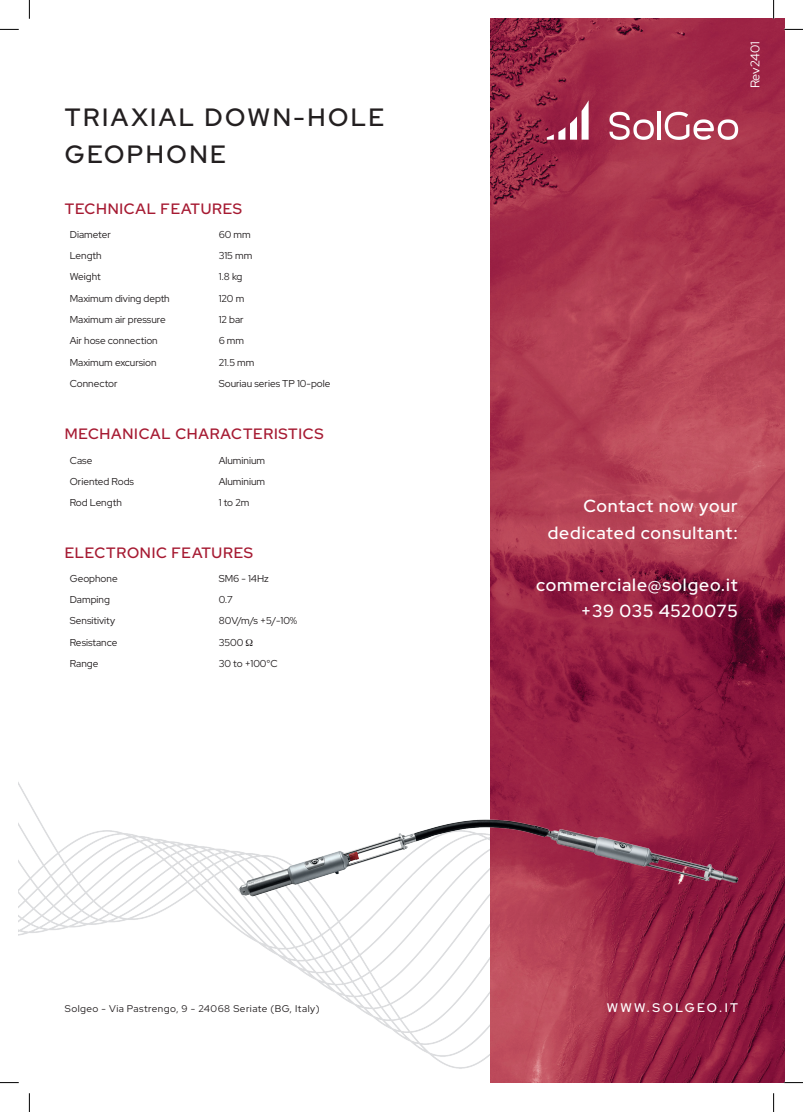
<style>
.page{position:relative;width:803px;height:1112px;background:#fff}
.page>*{position:absolute;margin:0;border:0;box-sizing:border-box;transform-origin:0 0}
.t1{font:500 25px "Red Hat Display";letter-spacing:.1em;color:#231f20}
.t2{font:500 17.5px "Red Hat Display";letter-spacing:.05em;color:#fff}
.t3{font:500 15px "Red Hat Display";letter-spacing:.05em;color:#a61a32}
.t4{font:500 12.5px "Red Hat Display";letter-spacing:.195em;color:#fff}
.t5{font:12.5px "Red Hat Display";letter-spacing:-.015em;color:#fff}
.t6{font:10px "Red Hat Display";color:#231f20}
.t7{font:9.75px "Red Hat Display";letter-spacing:.045em;color:#231f20}
</style>
<div class="page">
<img style="left:19px;top:783px;width:765px;height:300px">
<img style="left:490px;top:19px;width:294px;height:1063px">
<svg style="left:665px;top:112px;width:73px;height:28px"></svg>
<hr style="left:657px;top:111px;width:4px;height:29px;background:#fff">
<svg style="left:609px;top:112px;width:45px;height:28px"></svg>
<svg style="left:547px;top:100px;width:42px;height:40px"></svg>
<img style="left:194px;top:797px;width:590px;height:154px">
<svg style="left:0;top:29px;width:19px;height:1px"></svg>
<svg style="left:784px;top:29px;width:19px;height:1px"></svg>
<svg style="left:0;top:1082px;width:19px;height:1px"></svg>
<svg style="left:784px;top:1081px;width:19px;height:2px"></svg>
<svg style="left:29px;top:0;width:1px;height:19px"></svg>
<svg style="left:29px;top:1093px;width:1px;height:18px"></svg>
<svg style="left:773px;top:0;width:1px;height:19px"></svg>
<svg style="left:773px;top:1093px;width:1px;height:18px"></svg>
<p class="t1" style="left:65px;top:101px;width:321px">TRIAXIAL DOWN-HOLE</p>
<p class="t1" style="left:65px;top:138px;width:163px">GEOPHONE</p>
<p class="t3" style="left:65px;top:199px;width:179px">TECHNICAL FEATURES</p>
<p class="t6" style="left:70px;top:228px;width:43px">Diameter</p>
<p class="t6" style="left:219px;top:228px;width:34px">60 mm</p>
<p class="t6" style="left:70px;top:249px;width:33px">Length</p>
<p class="t6" style="left:219px;top:249px;width:35px">315 mm</p>
<p class="t6" style="left:70px;top:270px;width:32px">Weight</p>
<p class="t6" style="left:219px;top:270px;width:25px">1.8 kg</p>
<p class="t6" style="left:70px;top:291px;width:101px">Maximum diving depth</p>
<p class="t6" style="left:219px;top:291px;width:27px">120 m</p>
<p class="t6" style="left:70px;top:313px;width:97px">Maximum air pressure</p>
<p class="t6" style="left:219px;top:313px;width:27px">12 bar</p>
<p class="t6" style="left:70px;top:334px;width:89px">Air hose connection</p>
<p class="t6" style="left:219px;top:334px;width:27px">6 mm</p>
<p class="t6" style="left:70px;top:355px;width:88px">Maximum excursion</p>
<p class="t6" style="left:219px;top:355px;width:37px">21.5 mm</p>
<p class="t6" style="left:70px;top:376px;width:49px">Connector</p>
<p class="t6" style="left:219px;top:376px;width:113px">Souriau series TP 10-pole</p>
<p class="t3" style="left:65px;top:424px;width:260px">MECHANICAL CHARACTERISTICS</p>
<p class="t6" style="left:70px;top:454px;width:24px">Case</p>
<p class="t6" style="left:219px;top:454px;width:48px">Aluminium</p>
<p class="t6" style="left:70px;top:475px;width:66px">Oriented Rods</p>
<p class="t6" style="left:219px;top:475px;width:48px">Aluminium</p>
<p class="t6" style="left:70px;top:496px;width:53px">Rod Length</p>
<p class="t6" style="left:219px;top:496px;width:32px">1 to 2m</p>
<p class="t3" style="left:65px;top:543px;width:190px">ELECTRONIC FEATURES</p>
<p class="t6" style="left:70px;top:571px;width:49px">Geophone</p>
<p class="t6" style="left:219px;top:571px;width:52px">SM6 - 14Hz</p>
<p class="t6" style="left:70px;top:593px;width:42px">Damping</p>
<p class="t6" style="left:219px;top:593px;width:15px">0.7</p>
<p class="t6" style="left:70px;top:614px;width:47px">Sensitivity</p>
<p class="t6" style="left:219px;top:614px;width:80px">80V/m/s +5/-10%</p>
<p class="t6" style="left:70px;top:635px;width:49px">Resistance</p>
<p class="t6" style="left:219px;top:635px;width:26px">3500</p>
<p class="t6" style="left:70px;top:656px;width:30px">Range</p>
<p class="t6" style="left:219px;top:656px;width:61px">30 to +100°C</p>
<p class="t5" style="left:747px;top:88px;width:48px;rotate:-90deg">Rev2401</p>
<p class="t2" style="left:583px;top:494px;width:156px">Contact now your</p>
<p class="t2" style="left:548px;top:521px;width:191px">dedicated consultant:</p>
<p class="t2" style="left:536px;top:573px;width:203px">commerciale@solgeo.it</p>
<p class="t2" style="left:581px;top:599px;width:158px">+39 035 4520075</p>
<p class="t7" style="left:65px;top:1001px;width:256px">Solgeo - Via Pastrengo, 9 - 24068 Seriate (BG, Italy)</p>
<p class="t4" style="left:607px;top:998px;width:133px">WWW.SOLGEO.IT</p>
</div>
